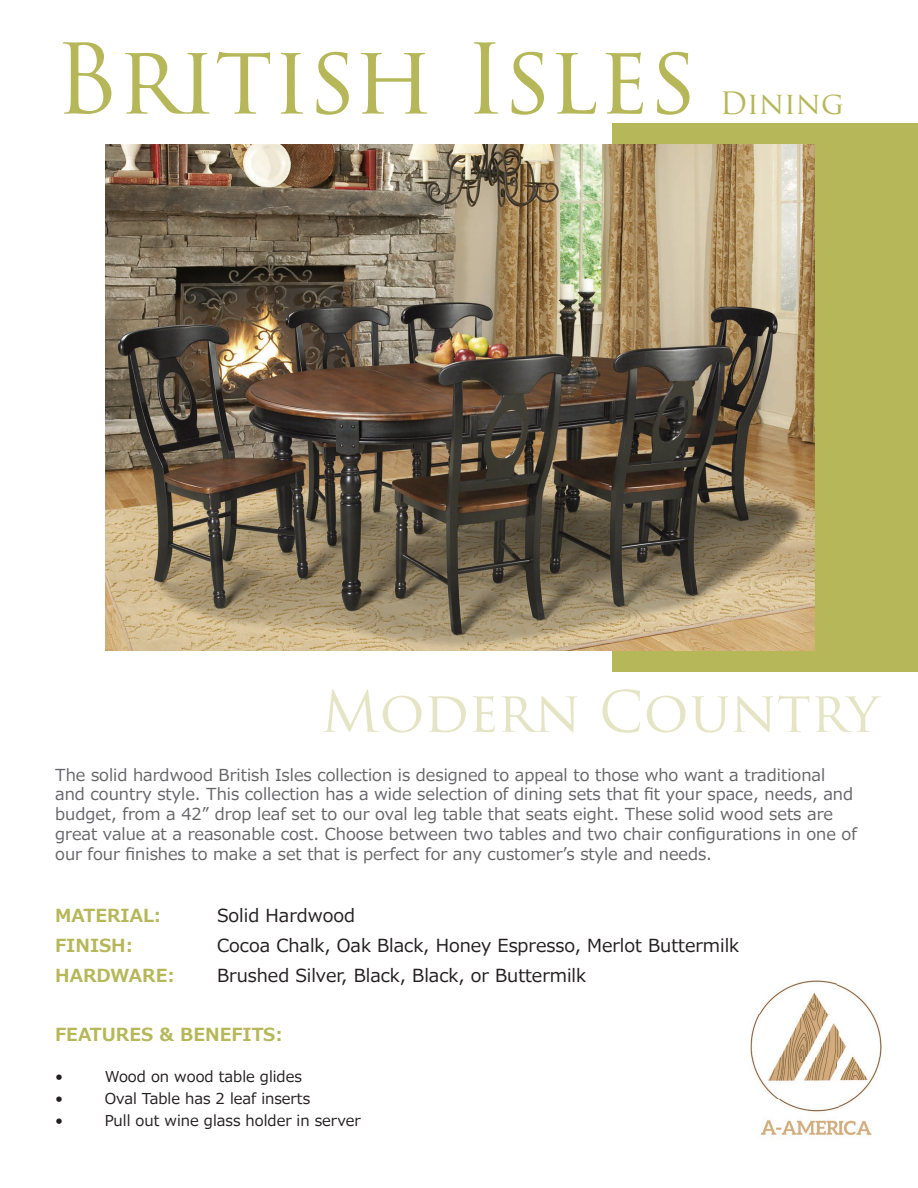
<style>
.page{position:relative;width:918px;height:1188px;background:#fff}
.page>*{position:absolute;margin:0;border:0;box-sizing:border-box;transform-origin:0 0}
.t1{font:94.5px "Trajan Pro 3";letter-spacing:-.015em;color:#b5b758}
.t2{font:55.5px "Trajan Pro 3";color:#e5e5c6}
.t3{font:30px "Trajan Pro 3";color:#b5b758}
.t4{font:18px "Meiryo";color:#231f20}
.t5{font:700 18px "Meiryo";color:#b5b758}
.t6{font:16.5px/19.8px "Meiryo";color:#656568}
.t7{font:15px "Meiryo";color:#231f20}
</style>
<div class="page">
<div style="left:612px;top:123px;width:306px;height:549px;background:#b5b758"></div>
<img style="left:750px;top:980px;width:132px;height:156px">
<img style="left:105px;top:145px;width:709px;height:505px">
<h1 class="t1" style="left:54px;top:14px;width:644px">British Isles</h1>
<h3 class="t3" style="left:720px;top:83px;width:126px">Dining</h3>
<h2 class="t2" style="left:321px;top:674px;width:560px">Modern Country</h2>
<p class="t6" style="left:55px;top:766px;width:803px">The solid hardwood British Isles collection is designed to appeal to those who want a traditional and country style. This collection has a wide selection of dining sets that fit your space, needs, and budget, from a 42” drop leaf set to our oval leg table that seats eight. These solid wood sets are great value at a reasonable cost. Choose between two tables and two chair configurations in one of our four finishes to make a set that is perfect for any customerʼs style and needs.</p>
<p class="t5" style="left:55px;top:903px;width:108px">MATERIAL:</p>
<p class="t4" style="left:217px;top:903px;width:139px">Solid Hardwood</p>
<p class="t5" style="left:55px;top:933px;width:79px">FINISH:</p>
<p class="t4" style="left:217px;top:933px;width:524px">Cocoa Chalk, Oak Black, Honey Espresso, Merlot Buttermilk</p>
<p class="t5" style="left:55px;top:963px;width:121px">HARDWARE:</p>
<p class="t4" style="left:217px;top:963px;width:370px">Brushed Silver, Black, Black, or Buttermilk</p>
<p class="t5" style="left:55px;top:1022px;width:229px">FEATURES &amp; BENEFITS:</p>
<p class="t7" style="left:55px;top:1067px;width:9px">•</p>
<p class="t7" style="left:105px;top:1067px;width:199px">Wood on wood table glides</p>
<p class="t7" style="left:55px;top:1088px;width:9px">•</p>
<p class="t7" style="left:105px;top:1088px;width:207px">Oval Table has 2 leaf inserts</p>
<p class="t7" style="left:55px;top:1110px;width:9px">•</p>
<p class="t7" style="left:105px;top:1110px;width:257px">Pull out wine glass holder in server</p>
</div>
